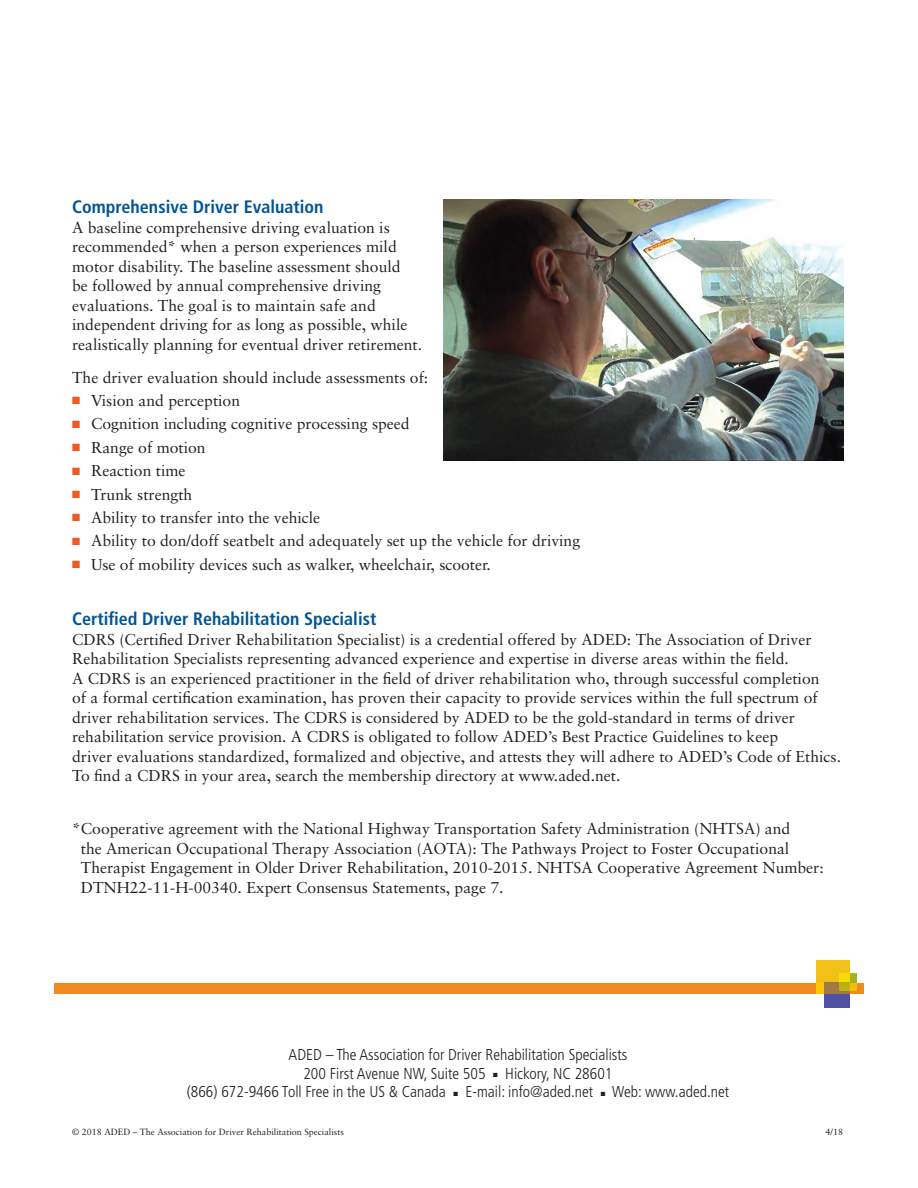
<style>
.page{position:relative;width:918px;height:1188px;background:#fff}
.page>*{position:absolute;margin:0;border:0;box-sizing:border-box;transform-origin:0 0}
.body{font:700 condensed 18px "Frutiger";color:#005595}
.body-2{font:15.75px/19.5px "Sabon";color:#231f20}
.footer_address{font:300 condensed 15.75px/18.8px "Frutiger";color:#231f20}
.t1{font:9px "Sabon";color:#231f20}
.s1{color:#f15921}
</style>
<div class="page">
<div style="left:54px;top:984px;width:810px;height:10px;background:#f08b21"></div>
<div style="left:816px;top:960px;width:34px;height:34px;background:#f3c017"></div>
<svg style="left:824px;top:983px;width:26px;height:25px"></svg>
<svg style="left:839px;top:973px;width:18px;height:18px"></svg>
<img style="left:443px;top:200px;width:401px;height:260px">
<p class="body" style="left:72px;top:196px;width:253px">Comprehensive Driver Evaluation</p>
<p class="body-2" style="left:72px;top:217px;width:352px">A baseline comprehensive driving evaluation is recommended* when a person experiences mild motor disability. The baseline assessment should<br>be followed by annual comprehensive driving evaluations. The goal is to maintain safe and independent driving for as long as possible, while realistically planning for eventual driver retirement.</p>
<p class="body-2" style="left:72px;top:367px;width:358px">The driver evaluation should include assessments of:</p>
<p class="body-2" style="left:72px;top:391px;width:170px"><span class="s1">■</span> Vision and perception</p>
<p class="body-2" style="left:72px;top:414px;width:339px"><span class="s1">■</span> Cognition including cognitive processing speed</p>
<p class="body-2" style="left:72px;top:437px;width:135px"><span class="s1">■</span> Range of motion</p>
<p class="body-2" style="left:72px;top:461px;width:115px"><span class="s1">■</span> Reaction time</p>
<p class="body-2" style="left:72px;top:484px;width:122px"><span class="s1">■</span> Trunk strength</p>
<p class="body-2" style="left:72px;top:508px;width:250px"><span class="s1">■</span> Ability to transfer into the vehicle</p>
<p class="body-2" style="left:72px;top:531px;width:510px"><span class="s1">■</span> Ability to don/doff seatbelt and adequately set up the vehicle for driving</p>
<p class="body-2" style="left:72px;top:554px;width:420px"><span class="s1">■</span> Use of mobility devices such as walker, wheelchair, scooter.</p>
<p class="body" style="left:72px;top:608px;width:306px">Certified Driver Rehabilitation Specialist</p>
<p class="body-2" style="left:72px;top:629px;width:770px">CDRS (Certified Driver Rehabilitation Specialist) is a credential offered by ADED: The Association of Driver Rehabilitation Specialists representing advanced experience and expertise in diverse areas within the field.<br>A CDRS is an experienced practitioner in the field of driver rehabilitation who, through successful completion<br>of a formal certification examination, has proven their capacity to provide services within the full spectrum of driver rehabilitation services. The CDRS is considered by ADED to be the gold-standard in terms of driver rehabilitation service provision. A CDRS is obligated to follow ADED’s Best Practice Guidelines to keep<br>driver evaluations standardized, formalized and objective, and attests they will adhere to ADED’s Code of Ethics.<br>To find a CDRS in your area, search the membership directory at www.aded.net.</p>
<p class="body-2" style="left:81px;top:819px;width:744px;text-indent:-9px">*Cooperative agreement with the National Highway Transportation Safety Administration (NHTSA) and<br>the American Occupational Therapy Association (AOTA): The Pathways Project to Foster Occupational Therapist Engagement in Older Driver Rehabilitation, 2010-2015. NHTSA Cooperative Agreement Number:<br>DTNH22-11-H-00340. Expert Consensus Statements, page 7.</p>
<p class="footer_address" style="left:303px;top:1045px;width:325px;text-indent:-15px">ADED – The Association for Driver Rehabilitation Specialists<br>200 First Avenue NW, Suite 505</p>
<p class="footer_address" style="left:493px;top:1064px;width:121px">■ Hickory, NC 28601</p>
<p class="footer_address" style="left:187px;top:1083px;width:260px">(866) 672-9466 Toll Free in the US &amp; Canada</p>
<p class="footer_address" style="left:453px;top:1083px;width:141px">■ E-mail: info@aded.net</p>
<p class="footer_address" style="left:601px;top:1083px;width:130px">■ Web: www.aded.net</p>
<p class="t1" style="left:72px;top:1127px;width:273px">© 2018 ADED – The Association for Driver Rehabilitation Specialists</p>
<p class="t1" style="left:826px;top:1127px;width:19px">4/18</p>
</div>
